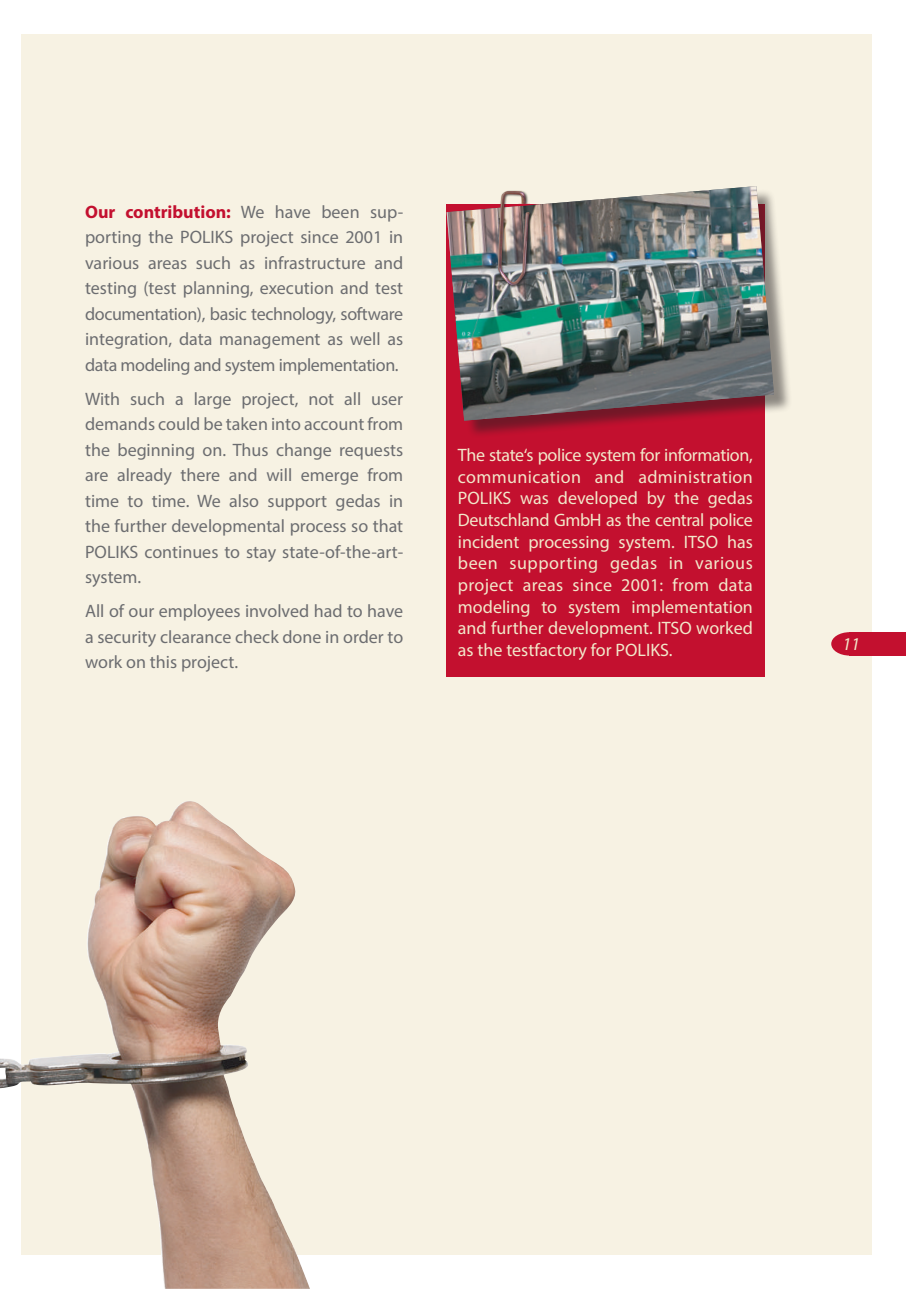
<style>
.page{position:relative;width:906px;height:1289px;background:#fff}
.page>*{position:absolute;margin:0;border:0;box-sizing:border-box;transform-origin:0 0}
.Absatzformat_1{font:18px/25.5px "Myriad Pro";color:#6c6d70;text-align:justify}
.t1{font:18px/21.6px "Myriad Pro";color:#f2e8ca;text-align:justify}
.t2{font:italic 18px "Myriad Pro";color:#f2e8ca}
.s1{font-weight:700;color:#c3102f}
</style>
<div class="page">
<div style="left:21px;top:34px;width:851px;height:1220px;background:#f7f2e3"></div>
<div style="left:831px;top:632px;width:37px;height:23px;background:#c3102f;border-radius:50%"></div>
<div style="left:849px;top:632px;width:57px;height:23px;background:#c3102f"></div>
<div style="left:446px;top:204px;width:319px;height:472px;background:#c3102f"></div>
<div style="left:449px;top:189px;width:343px;height:250px;background:#231f20;opacity:.5"></div>
<img style="left:446px;top:186px;width:328px;height:234px">
<div style="left:497px;top:190px;width:35px;height:98px;background:#231f20;opacity:.75"></div>
<img style="left:498px;top:191px;width:31px;height:95px">
<img style="left:0;top:801px;width:310px;height:487px">
<svg style="left:518px;top:204px;width:13px;height:2px"></svg>
<p class="Absatzformat_1" style="left:85px;top:199px;width:320px"><span class="s1">Our contribution:</span> We have been sup&shy;porting the POLIKS project since 2001 in various areas such as infrastructure and testing (test planning, execution and test documentation), basic technology, software integration, data management as well as data modeling and system implementation.</p>
<p class="Absatzformat_1" style="left:85px;top:386px;width:320px">With such a large project, not all user demands could be taken into account from the beginning on. Thus change requests are already there and will emerge from time to time. We also support gedas in the further developmental process so that POLIKS continues to stay state-of-the-art&shy;system.</p>
<p class="Absatzformat_1" style="left:85px;top:598px;width:320px">All of our employees involved had to have a security clearance check done in order to work on this project.</p>
<p class="t1" style="left:458px;top:444px;width:296px">The state‘s police system for information, communication and administration POLIKS was developed by the gedas Deutschland GmbH as the central police incident processing system. ITSO has been supporting gedas in various project areas since 2001: from data modeling to system implementation and further development. ITSO worked as the testfactory for POLIKS.</p>
<p class="t2" style="left:842px;top:632px;width:19px">11</p>
</div>
